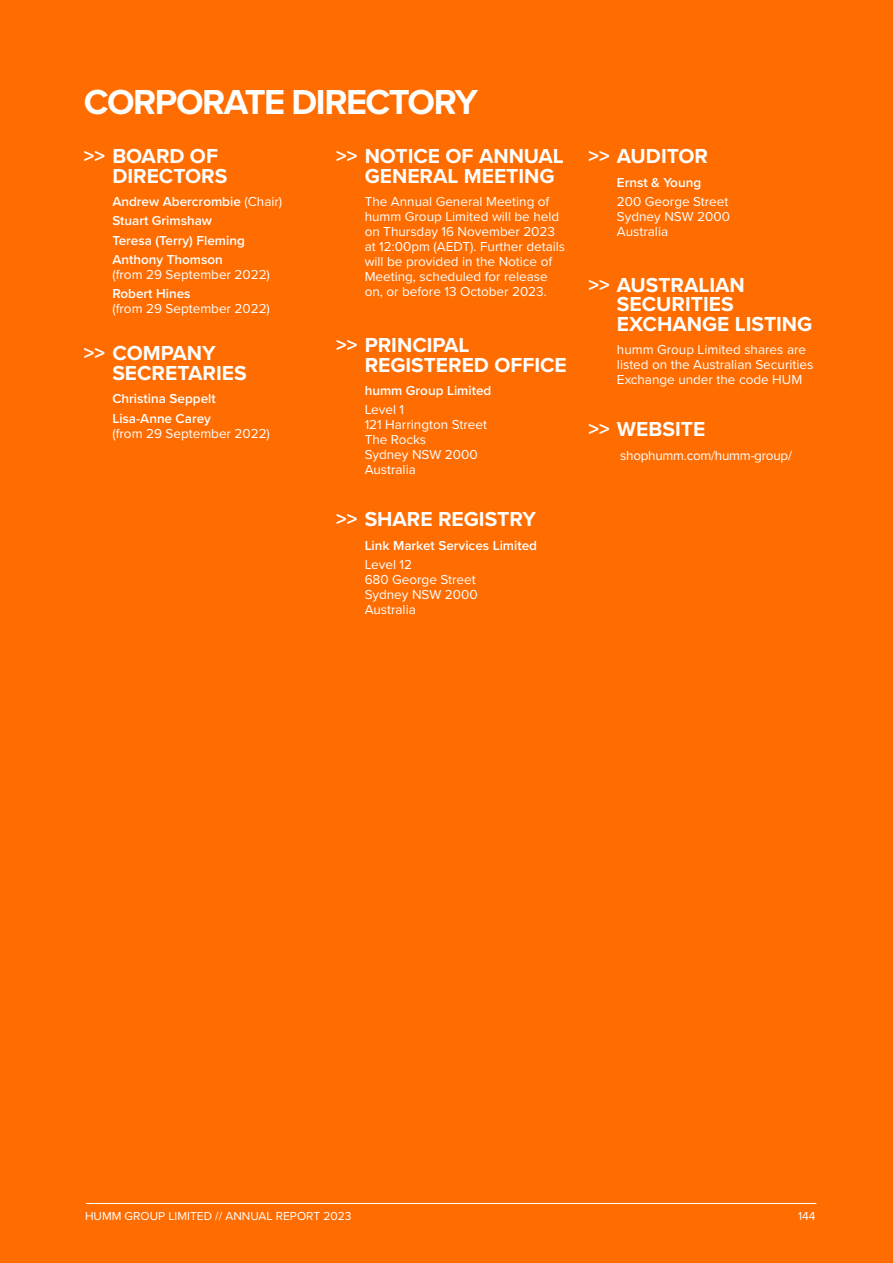
<style>
.page{position:relative;width:893px;height:1263px;background:#ff6c00}
.page>*{position:absolute;margin:0;border:0;box-sizing:border-box;transform-origin:0 0}
.t1{font:700 36px "Proxima Nova";letter-spacing:-.04em;color:#fff}
.t2{font:700 21px/19.5px "Proxima Nova";color:#fff}
.t3{font:13.5px/15px "Proxima Nova";color:#fff}
.t4{font:600 13.5px/19.2px "Proxima Nova";color:#fff}
.t5{font:13.5px "Proxima Nova";letter-spacing:-.02em;color:#fff}
.t6{font:12px "Proxima Nova";color:#fff}
.s1{font-weight:400}
</style>
<div class="page">
<hr style="left:86px;top:1203px;width:730px;height:1px;background:#fff">
<h1 class="t1" style="left:84px;top:75px;width:396px">CORPORATE DIRECTORY</h1>
<h2 class="t2" style="left:112px;top:146px;width:116px;text-indent:-28px">&gt;&gt; BOARD OF<br>DIRECTORS</h2>
<p class="t4" style="left:112px;top:192px;width:171px">Andrew Abercrombie <span class="s1">(Chair)<br></span>Stuart Grimshaw<br>Teresa (Terry) Fleming<br>Anthony Thomson</p>
<p class="t3" style="left:112px;top:266px;width:159px">(from 29 September 2022)</p>
<p class="t4" style="left:112px;top:284px;width:80px">Robert Hines</p>
<p class="t3" style="left:112px;top:301px;width:159px">(from 29 September 2022)</p>
<h2 class="t2" style="left:112px;top:343px;width:136px;text-indent:-28px">&gt;&gt; COMPANY<br>SECRETARIES</h2>
<p class="t4" style="left:112px;top:389px;width:105px">Christina Seppelt<br>Lisa-Anne Carey</p>
<p class="t3" style="left:112px;top:425px;width:159px">(from 29 September 2022)</p>
<h2 class="t2" style="left:365px;top:146px;width:201px;text-indent:-28px">&gt;&gt; NOTICE OF ANNUAL<br>GENERAL MEETING</h2>
<p class="t3" style="left:365px;top:194px;width:202px">The Annual General Meeting of humm Group Limited will be held on Thursday 16 November 2023 at 12:00pm (AEDT). Further details will be provided in the Notice of<br>Meeting, scheduled for release on, or before 13 October 2023.</p>
<h2 class="t2" style="left:365px;top:335px;width:204px;text-indent:-28px">&gt;&gt; PRINCIPAL<br>REGISTERED OFFICE</h2>
<p class="t4" style="left:365px;top:381px;width:128px">humm Group Limited</p>
<p class="t3" style="left:365px;top:402px;width:124px">Level 1<br>121 Harrington Street<br>The Rocks<br>Sydney NSW 2000<br>Australia</p>
<h2 class="t2" style="left:336px;top:509px;width:201px">&gt;&gt; SHARE REGISTRY</h2>
<p class="t4" style="left:365px;top:535px;width:174px">Link Market Services Limited</p>
<p class="t3" style="left:365px;top:556px;width:114px">Level 12<br>680 George Street<br>Sydney NSW 2000<br>Australia</p>
<h2 class="t2" style="left:588px;top:146px;width:121px">&gt;&gt; AUDITOR</h2>
<p class="t4" style="left:617px;top:172px;width:86px">Ernst &amp; Young</p>
<p class="t3" style="left:617px;top:193px;width:114px;text-align:justify">200 George Street Sydney NSW 2000<br>Australia</p>
<h2 class="t2" style="left:617px;top:274px;width:197px;text-indent:-28px">&gt;&gt; AUSTRALIAN<br>SECURITIES<br>EXCHANGE LISTING</h2>
<p class="t3" style="left:617px;top:342px;width:198px">humm Group Limited shares are listed on the Australian Securities<br>Exchange under the code HUM</p>
<h2 class="t2" style="left:588px;top:418px;width:118px">&gt;&gt; WEBSITE</h2>
<p class="t5" style="left:620px;top:446px;width:173px">shophumm.com/humm-group/</p>
<p class="t6" style="left:85px;top:1207px;width:268px">HUMM GROUP LIMITED // ANNUAL REPORT 2023</p>
<p class="t6" style="left:798px;top:1207px;width:19px">144</p>
</div>
